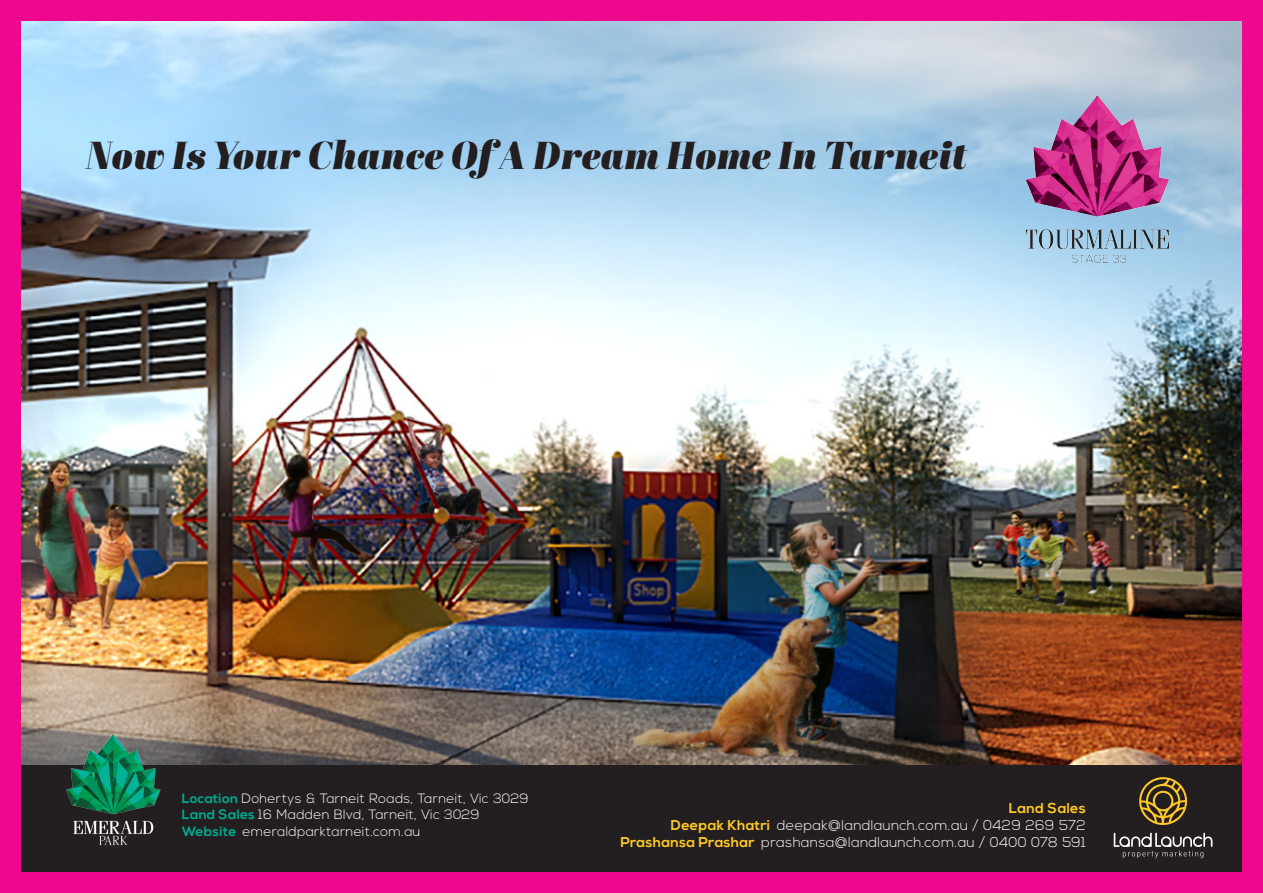
<style>
.page{position:relative;width:1263px;height:893px;background:#ed088d}
.page>*{position:absolute;margin:0;border:0;box-sizing:border-box;transform-origin:0 0}
.t1{font:italic 900 38.85px "Abril Display";letter-spacing:.02em;color:#231f20}
.t2{font:300 14.25px "Nexa";letter-spacing:.02em;color:#fff}
.t3{font:700 14.25px "Nexa";letter-spacing:.02em;color:#fec827}
.t4{font:300 13.5px "Nexa";letter-spacing:.02em;color:#fff}
.s1{font-weight:700;color:#00ab91}
.s2{font-weight:700;color:#fec827}
</style>
<div class="page">
<img style="left:21px;top:21px;width:1221px;height:744px">
<img style="left:1003px;top:85px;width:189px;height:185px">
<div style="left:21px;top:765px;width:1221px;height:107px;background:#231f20"></div>
<img style="left:38px;top:723px;width:155px;height:123px">
<svg style="left:1114px;top:833px;width:98px;height:25px"></svg>
<svg style="left:1139px;top:777px;width:48px;height:48px"></svg>
<p class="t1" style="left:87px;top:128px;width:882px">Now Is Your Chance Of A Dream Home In Tarneit</p>
<p class="t4" style="left:182px;top:791px;width:348px"><span class="s1">Location</span> Dohertys &amp; Tarneit Roads, Tarneit, Vic 3029</p>
<p class="t4" style="left:182px;top:807px;width:299px"><span class="s1">Land Sales</span> 16 Madden Blvd, Tarneit, Vic 3029</p>
<p class="t4" style="left:182px;top:823px;width:240px"><span class="s1">Website</span> emeraldparktarneit.com.au</p>
<p class="t3" style="left:1009px;top:800px;width:79px">Land Sales</p>
<p class="t2" style="left:671px;top:817px;width:417px"><span class="s2">Deepak Khatri</span> deepak@landlaunch.com.au / 0429 269 572</p>
<p class="t2" style="left:620px;top:834px;width:467px"><span class="s2">Prashansa Prashar</span> prashansa@landlaunch.com.au / 0400 078 591</p>
</div>
